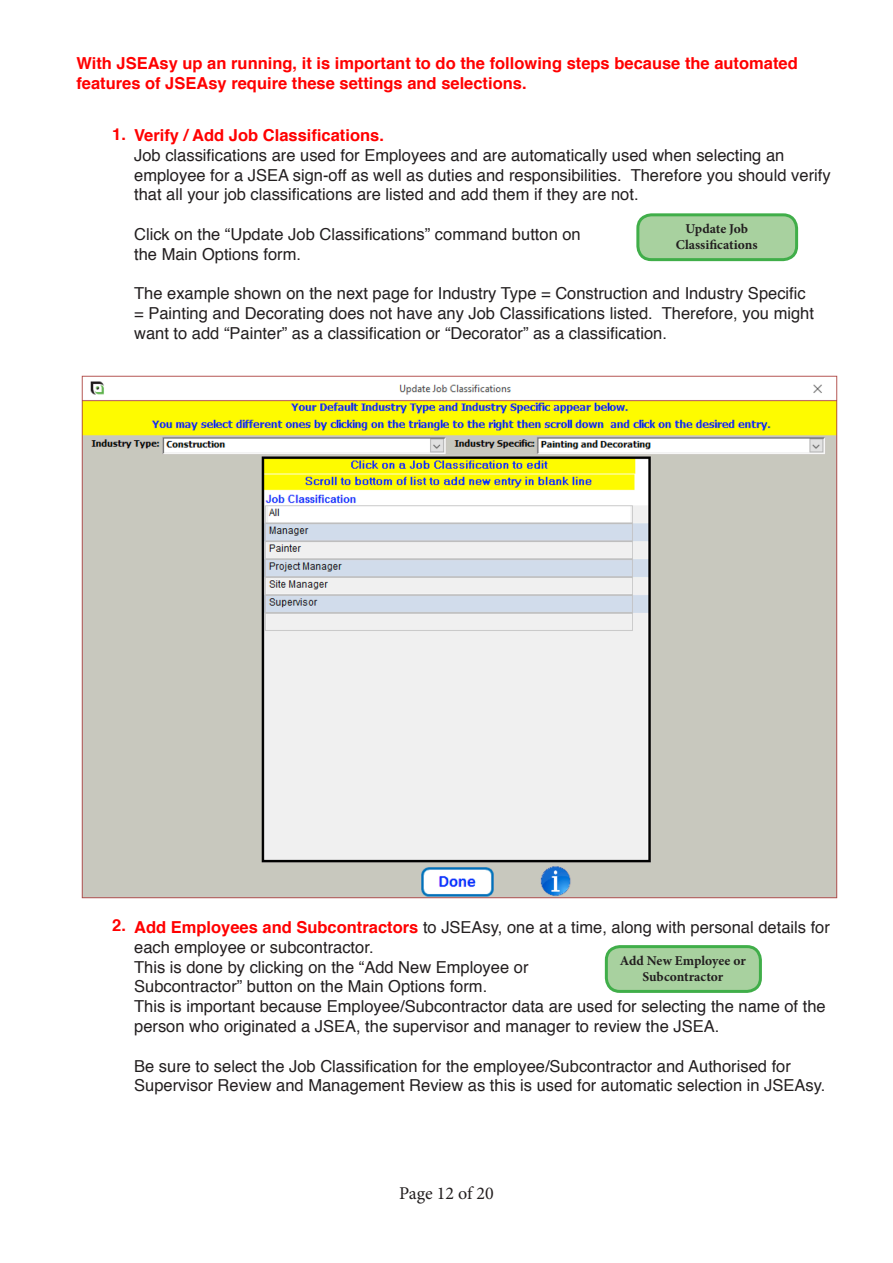
<style>
.page{position:relative;width:893px;height:1263px;background:#fff}
.page>*{position:absolute;margin:0;border:0;box-sizing:border-box;transform-origin:0 0}
.t1{font:18px "Minion Pro";letter-spacing:-.005em;color:#231f20}
.Paragraph_Style_No_H{font:16.5px/19.8px "Helvetica";color:#231f20}
.Paragraph_Style_No_H-2{font:700 16.5px/19.8px "Helvetica";color:#f00}
.t2{font:700 13.5px/16.2px "Minion Pro";letter-spacing:-.005em;color:#231f20;text-align:center}
.s1{font-weight:700;color:#f00}
</style>
<div class="page">
<div style="left:638px;top:215px;width:159px;height:45px;background:#a8d19f;border-radius:14px"></div>
<div style="left:636px;top:213px;width:162px;height:48px;border:3px solid #40ae49;border-radius:14px"></div>
<img style="left:81px;top:375px;width:756px;height:523px">
<div style="left:606px;top:947px;width:154px;height:44px;background:#a8d19f;border-radius:14px"></div>
<div style="left:605px;top:945px;width:157px;height:48px;border:3px solid #40ae49;border-radius:14px"></div>
<p class="Paragraph_Style_No_H-2" style="left:76px;top:53px;width:723px">With JSEAsy up an running, it is important to do the following steps because the automated features of JSEAsy require these settings and selections.</p>
<p class="Paragraph_Style_No_H-2" style="left:112px;top:125px;width:15px">1.</p>
<p class="Paragraph_Style_No_H-2" style="left:134px;top:125px;width:251px">Verify / Add Job Classifications.</p>
<p class="Paragraph_Style_No_H" style="left:134px;top:145px;width:698px">Job classifications are used for Employees and are automatically used when selecting an employee for a JSEA sign-off as well as duties and responsibilities. Therefore you should verify that all your job classifications are listed and add them if they are not.</p>
<p class="Paragraph_Style_No_H" style="left:134px;top:225px;width:448px">Click on the “Update Job Classifications” command button on</p>
<p class="Paragraph_Style_No_H" style="left:134px;top:244px;width:168px">the Main Options form.</p>
<p class="Paragraph_Style_No_H" style="left:134px;top:284px;width:681px">The example shown on the next page for Industry Type = Construction and Industry Specific = Painting and Decorating does not have any Job Classifications listed. Therefore, you might want to add “Painter” as a classification or “Decorator” as a classification.</p>
<p class="t2" style="left:685px;top:220px;width:64px">Update Job</p>
<p class="t2" style="left:676px;top:237px;width:83px">Classifications</p>
<p class="Paragraph_Style_No_H-2" style="left:112px;top:915px;width:15px">2.</p>
<p class="Paragraph_Style_No_H" style="left:134px;top:918px;width:697px"><span class="s1">Add Employees and Subcontractors</span> to JSEAsy, one at a time, along with personal details for each employee or subcontractor.</p>
<p class="Paragraph_Style_No_H" style="left:134px;top:957px;width:396px">This is done by clicking on the “Add New Employee or</p>
<p class="Paragraph_Style_No_H" style="left:134px;top:977px;width:355px">Subcontractor” button on the Main Options form.</p>
<p class="Paragraph_Style_No_H" style="left:134px;top:997px;width:693px">This is important because Employee/Subcontractor data are used for selecting the name of the person who originated a JSEA, the supervisor and manager to review the JSEA.</p>
<p class="Paragraph_Style_No_H" style="left:134px;top:1056px;width:693px">Be sure to select the Job Classification for the employee/Subcontractor and Authorised for<br>Supervisor Review and Management Review as this is used for automatic selection in JSEAsy.</p>
<p class="t2" style="left:620px;top:952px;width:127px">Add New Employee or<br>Subcontractor</p>
<p class="t1" style="left:399px;top:1181px;width:96px">Page 12 of 20</p>
</div>
